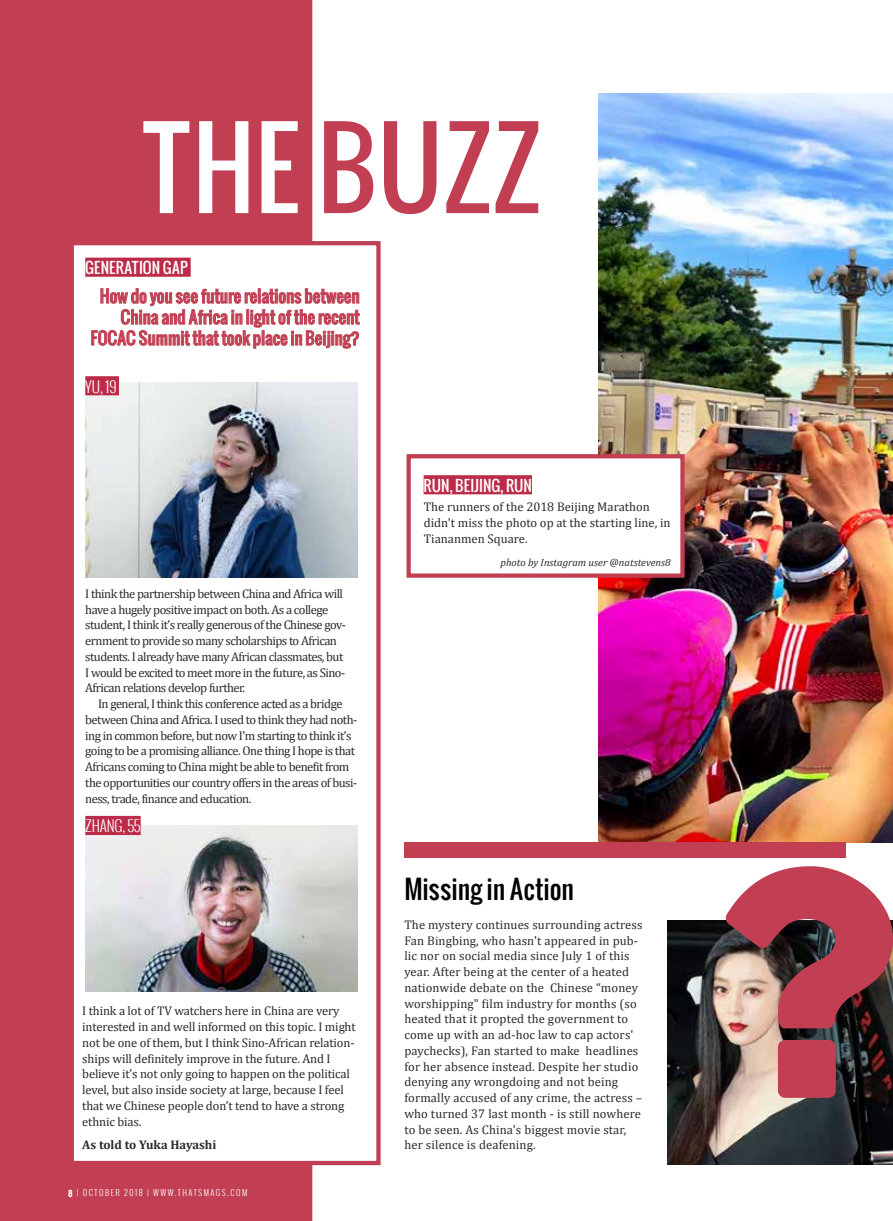
<style>
.page{position:relative;width:893px;height:1221px;background:#fff}
.page>*{position:absolute;margin:0;border:0;box-sizing:border-box;transform-origin:0 0}
.t1{font:105px "Oswald";color:#c23f53}
.t2{font:25.5px "Oswald";letter-spacing:-.005em;color:#000}
.t3{font:16.5px/21px "Oswald";color:#c23f53;text-align:right}
.t4{font:15px "Oswald";color:#fff}
.t5{font:300 15px "Oswald";letter-spacing:-.01em;color:#fff}
.t6{font:12.6px/15.8px "Cambria";letter-spacing:-.04em;color:#2a2a2a}
.t7{font:12.6px/15.8px "Cambria";letter-spacing:.01em;color:#2a2a2a}
.t8{font:12.6px/15.8px "Cambria";letter-spacing:-.01em;color:#2a2a2a}
.t9{font:700 12.6px "Cambria";color:#2a2a2a}
.t10{font:italic 10.5px "Cambria";color:#2a2a2a}
.t11{font:300 8.25px "Oswald";letter-spacing:.18em;color:#fff}
.s1{color:#fff}
.s2{font-weight:700}
</style>
<div class="page">
<div style="left:0;top:0;width:312px;height:1220px;background:#c23f53"></div>
<img style="left:599px;top:94px;width:294px;height:748px">
<div style="left:406px;top:454px;width:279px;height:123px;background:#fff;border:4px solid #c23f53"></div>
<div style="left:70px;top:241px;width:311px;height:923px;background:#fff;border:4px solid #c23f53"></div>
<div style="left:85px;top:257px;width:106px;height:20px;background:#bc2b48"></div>
<svg style="left:91px;top:288px;width:269px;height:60px"></svg>
<div style="left:424px;top:475px;width:108px;height:19px;background:#bc2b48"></div>
<div style="left:404px;top:842px;width:442px;height:15px;background:#c23f53"></div>
<img style="left:85px;top:382px;width:272px;height:195px">
<div style="left:85px;top:376px;width:34px;height:19px;background:#bc2b48"></div>
<img style="left:85px;top:825px;width:272px;height:166px">
<div style="left:85px;top:815px;width:56px;height:20px;background:#bc2b48"></div>
<img style="left:668px;top:920px;width:225px;height:243px">
<img style="left:725px;top:866px;width:168px;height:231px">
<h1 class="t1" style="left:140px;top:88px;width:403px"><span class="s1">THE</span> BUZZ</h1>
<p class="t4" style="left:85px;top:256px;width:104px">GENERATION GAP</p>
<h3 class="t3" style="left:91px;top:285px;width:270px">How do you see future relations between<br>China and Africa in light of the recent<br>FOCAC Summit that took place in Beijing?</h3>
<p class="t5" style="left:85px;top:376px;width:33px">YU, 19</p>
<p class="t6" style="left:85px;top:585px;width:262px">I think the partnership between China and Africa will have a hugely positive impact on both. As a college student, I think it’s really generous of the Chinese gov&shy;ernment to provide so many scholarships to African students. I already have many African classmates, but I would be excited to meet more in the future, as Sino-African relations develop further.</p>
<p class="t6" style="left:85px;top:696px;width:274px;text-indent:13px">In general, I think this conference acted as a bridge between China and Africa. I used to think they had noth&shy;ing in common before, but now I'm starting to think it’s going to be a promising alliance. One thing I hope is that Africans coming to China might be able to benefit from the opportunities our country offers in the areas of busi&shy;ness, trade, finance and education.</p>
<p class="t5" style="left:85px;top:815px;width:57px">ZHANG, 55</p>
<p class="t8" style="left:82px;top:1003px;width:275px">I think a lot of TV watchers here in China are very interested in and well informed on this topic. I might not be one of them, but I think Sino-African relation&shy;ships will definitely improve in the future. And I believe it’s not only going to happen on the political level, but also inside society at large, because I feel that we Chinese people don’t tend to have a strong ethnic bias.</p>
<p class="t9" style="left:82px;top:1136px;width:136px">As told to Yuka Hayashi</p>
<p class="t11" style="left:68px;top:1187px;width:181px"><span class="s2">8</span> | OCTOBER 2018 | WWW.THATSMAGS.COM</p>
<p class="t4" style="left:424px;top:473px;width:110px">RUN, BEIJING, RUN</p>
<p class="t8" style="left:424px;top:499px;width:248px">The runners of the 2018 Beijing Marathon didn't miss the photo op at the starting line, in<br>Tiananmen Square.</p>
<p class="t10" style="left:500px;top:555px;width:172px">photo by Instagram user @natstevens8</p>
<h2 class="t2" style="left:404px;top:869px;width:171px">Missing in Action</h2>
<p class="t7" style="left:404px;top:916px;width:240px">The mystery continues surrounding actress Fan Bingbing, who hasn't appeared in pub&shy;lic nor on social media since July 1 of this year. After being at the center of a heated nationwide debate on the Chinese “money worshipping" film industry for months (so heated that it propted the government to come up with an ad-hoc law to cap actors' paychecks), Fan started to make headlines for her absence instead. Despite her studio denying any wrongdoing and not being formally accused of any crime, the actress – who turned 37 last month - is still nowhere to be seen. As China's biggest movie star, her silence is deafening.</p>
</div>
